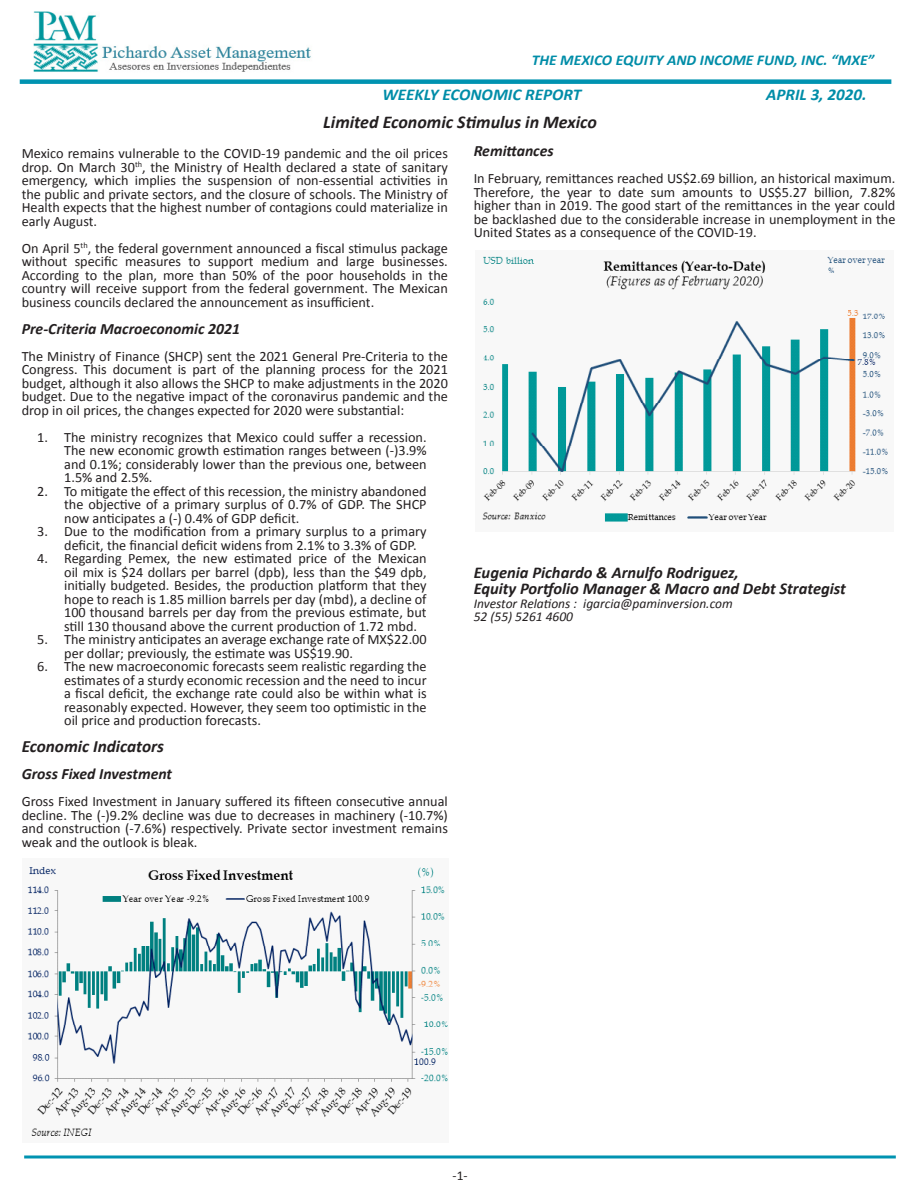
<style>
.page{position:relative;width:918px;height:1188px;background:#fff}
.page>*{position:absolute;margin:0;border:0;box-sizing:border-box;transform-origin:0 0}
.TITULO_DE_GRAFICAS{font:italic 700 18px "Calibri";color:#231f20}
.TITULO_DE_TEXTO{font:italic 700 17.25px "Calibri";color:#231f20}
.TITULO_DE_TEXTO-2{font:italic 700 16.5px "Calibri";color:#231f20}
.TITULO_DE_GRAFICAS-2{font:italic 700 16.5px "Calibri";color:#008da8}
.TITULO_DE_TEXTO-3{font:italic 700 15.75px "Calibri";color:#231f20}
.TITULO{font:italic 700 15px "Calibri";color:#008da8}
.TITULO_DE_TEXTO-4{font:14.25px/13.5px "Calibri";color:#231f20;text-align:justify}
.MXE{font:14.25px/13.5px "Calibri";color:#231f20;text-align:justify}
.TITULO_DE_TEXTO-5{font:italic 13.5px "Calibri";color:#231f20}
.TEXTO{font:13.5px "Calibri";color:#231f20}
</style>
<div class="page">
<div style="left:20px;top:79px;width:871px;height:5px;background:#0093b1"></div>
<hr style="left:24px;top:1155px;width:872px;height:3px;background:#0093b1">
<img style="left:33px;top:11px;width:278px;height:61px">
<img style="left:27px;top:867px;width:421px;height:269px">
<img style="left:482px;top:256px;width:406px;height:266px">
<p class="TITULO" style="left:532px;top:51px;width:344px">THE MEXICO EQUITY AND INCOME FUND, INC. “MXE”</p>
<p class="TITULO_DE_GRAFICAS-2" style="left:382px;top:84px;width:200px">WEEKLY ECONOMIC REPORT</p>
<p class="TITULO_DE_GRAFICAS-2" style="left:766px;top:84px;width:102px">APRIL 3, 2020.</p>
<p class="TITULO_DE_GRAFICAS" style="left:323px;top:111px;width:275px">Limited Economic Stimulus in Mexico</p>
<p class="TITULO_DE_TEXTO-4" style="left:22px;top:147px;width:428px">Mexico remains vulnerable to the COVID-19 pandemic and the oil prices drop. On March 30<sup>th</sup>, the Ministry of Health declared a state of sanitary emergency, which implies the suspension of non-essential activities in the public and private sectors, and the closure of schools. The Ministry of Health expects that the highest number of contagions could materialize in early August.</p>
<p class="TITULO_DE_TEXTO-4" style="left:22px;top:241px;width:428px">On April 5<sup>th</sup>, the federal government announced a fiscal stimulus package without specific measures to support medium and large businesses.<br>According to the plan, more than 50% of the poor households in the country will receive support from the federal government. The Mexican business councils declared the announcement as insufficient.</p>
<p class="TITULO_DE_TEXTO-3" style="left:22px;top:319px;width:220px">Pre-Criteria Macroeconomic 2021</p>
<p class="TITULO_DE_TEXTO-4" style="left:22px;top:349px;width:428px">The Ministry of Finance (SHCP) sent the 2021 General Pre-Criteria to the Congress. This document is part of the planning process for the 2021 budget, although it also allows the SHCP to make adjustments in the 2020 budget. Due to the negative impact of the coronavirus pandemic and the drop in oil prices, the changes expected for 2020 were substantial:</p>
<p class="MXE" style="left:64px;top:430px;width:364px">The ministry recognizes that Mexico could suffer a recession.<br>The new economic growth estimation ranges between (-)3.9% and 0.1%; considerably lower than the previous one, between 1.5% and 2.5%.</p>
<p class="MXE" style="left:64px;top:484px;width:364px">To mitigate the effect of this recession, the ministry abandoned the objective of a primary surplus of 0.7% of GDP. The SHCP now anticipates a (-) 0.4% of GDP deficit.</p>
<p class="MXE" style="left:64px;top:525px;width:364px">Due to the modification from a primary surplus to a primary deficit, the financial deficit widens from 2.1% to 3.3% of GDP.</p>
<p class="MXE" style="left:64px;top:552px;width:364px">Regarding Pemex, the new estimated price of the Mexican oil mix is $24 dollars per barrel (dpb), less than the $49 dpb, initially budgeted. Besides, the production platform that they hope to reach is 1.85 million barrels per day (mbd), a decline of 100 thousand barrels per day from the previous estimate, but still 130 thousand above the current production of 1.72 mbd.</p>
<p class="MXE" style="left:64px;top:633px;width:364px">The ministry anticipates an average exchange rate of MX$22.00 per dollar; previously, the estimate was US$19.90.</p>
<p class="MXE" style="left:64px;top:660px;width:364px">The new macroeconomic forecasts seem realistic regarding the estimates of a sturdy economic recession and the need to incur a fiscal deficit, the exchange rate could also be within what is reasonably expected. However, they seem too optimistic in the oil price and production forecasts.</p>
<p class="TITULO_DE_TEXTO" style="left:22px;top:736px;width:144px">Economic Indicators</p>
<p class="TITULO_DE_TEXTO-3" style="left:22px;top:764px;width:152px">Gross Fixed Investment</p>
<p class="TITULO_DE_TEXTO-4" style="left:22px;top:795px;width:428px">Gross Fixed Investment in January suffered its fifteen consecutive annual decline. The (-)9.2% decline was due to decreases in machinery (-10.7%) and construction (-7.6%) respectively. Private sector investment remains weak and the outlook is bleak.</p>
<p class="TITULO_DE_TEXTO-4" style="left:37px;top:430px;width:12px">1.</p>
<p class="TITULO_DE_TEXTO-4" style="left:37px;top:484px;width:12px">2.</p>
<p class="TITULO_DE_TEXTO-4" style="left:37px;top:518px;width:12px;line-height:27px">3.<br>4.</p>
<p class="TITULO_DE_TEXTO-4" style="left:37px;top:626px;width:12px;line-height:27px">5.<br>6.</p>
<p class="TITULO_DE_TEXTO-3" style="left:474px;top:141px;width:81px">Remittances</p>
<p class="TITULO_DE_TEXTO-4" style="left:474px;top:172px;width:423px">In February, remittances reached US$2.69 billion, an historical maximum.<br>Therefore, the year to date sum amounts to US$5.27 billion, 7.82% higher than in 2019. The good start of the remittances in the year could be backlashed due to the considerable increase in unemployment in the United States as a consequence of the COVID-19.</p>
<p class="TITULO_DE_TEXTO-2" style="left:474px;top:562px;width:267px">Eugenia Pichardo &amp; Arnulfo Rodriguez,</p>
<p class="TITULO_DE_TEXTO-2" style="left:474px;top:578px;width:374px">Equity Portfolio Manager &amp; Macro and Debt Strategist</p>
<p class="TITULO_DE_TEXTO-5" style="left:474px;top:594px;width:261px">Investor Relations : igarcia@paminversion.com</p>
<p class="TITULO_DE_TEXTO-5" style="left:474px;top:608px;width:101px">52 (55) 5261 4600</p>
<p class="TEXTO" style="left:453px;top:1167px;width:17px">-1-</p>
</div>
